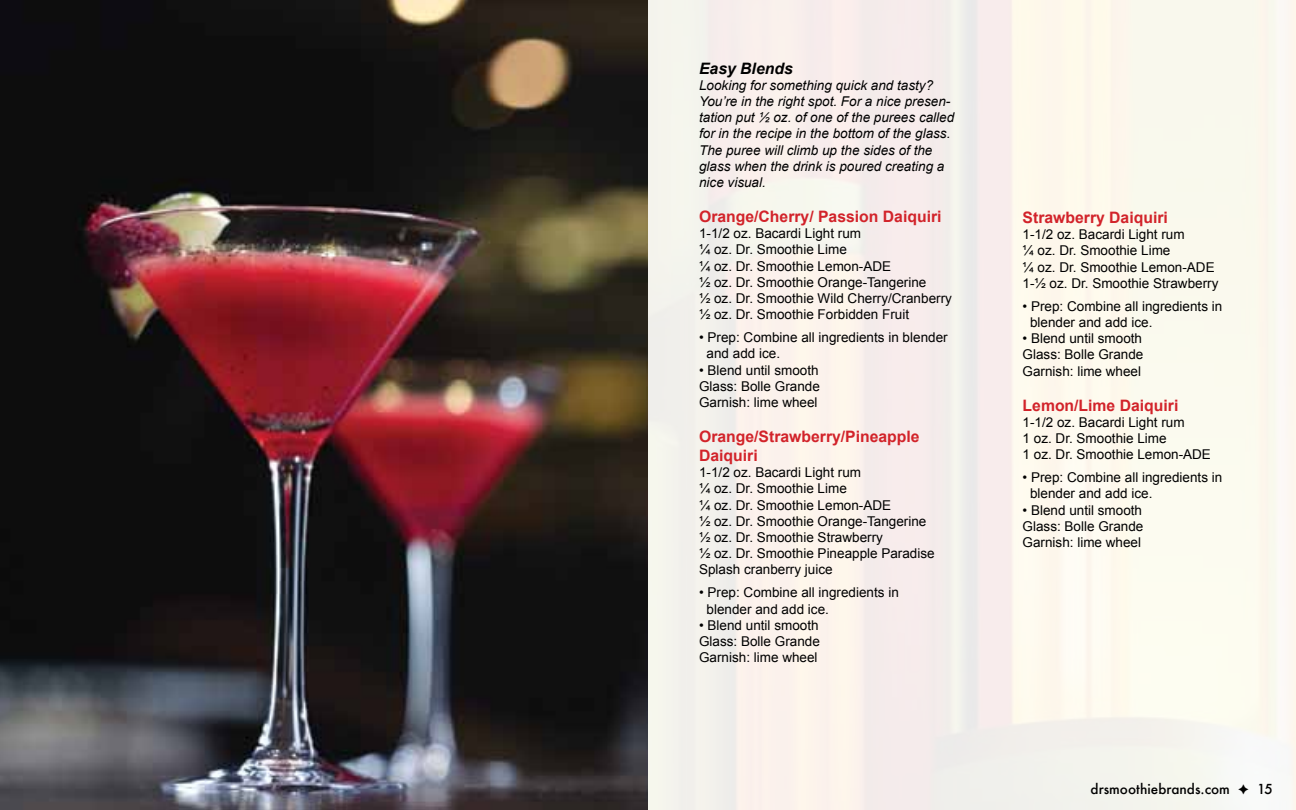
<style>
.page{position:relative;width:1296px;height:810px;background:#fff}
.page>*{position:absolute;margin:0;border:0;box-sizing:border-box;transform-origin:0 0}
.t1{font:700 15.75px/18.9px "Arial";color:#d2232a}
.t2{font:italic 700 15.75px "Arial";color:#000}
.t3{font:13.5px/16.2px "Arial";color:#000}
.t4{font:italic 13.5px/16.2px "Arial";color:#000}
.t5{font:500 13.5px "Futura";color:#000}
</style>
<div class="page">
<img style="left:0;top:0;width:1296px;height:810px">
<svg style="left:1239px;top:784px;width:9px;height:10px"></svg>
<p class="t2" style="left:699px;top:58px;width:95px">Easy Blends</p>
<p class="t4" style="left:699px;top:77px;width:257px">Looking for something quick and tasty?<br>You’re in the right spot. For a nice presen&shy;tation put ½ oz. of one of the purees called for in the recipe in the bottom of the glass.<br>The puree will climb up the sides of the glass when the drink is poured creating a nice visual.</p>
<p class="t1" style="left:699px;top:208px;width:244px">Orange/Cherry/ Passion Daiquiri</p>
<p class="t3" style="left:699px;top:226px;width:254px">1-1/2 oz. Bacardi Light rum<br>¼ oz. Dr. Smoothie Lime<br>¼ oz. Dr. Smoothie Lemon-ADE<br>½ oz. Dr. Smoothie Orange-Tangerine<br>½ oz. Dr. Smoothie Wild Cherry/Cranberry ½ oz. Dr. Smoothie Forbidden Fruit</p>
<p class="t3" style="left:707px;top:330px;width:243px;text-indent:-8px">• Prep: Combine all ingredients in blender and add ice.</p>
<p class="t3" style="left:699px;top:362px;width:122px;text-align:justify">• Blend until smooth Glass: Bolle Grande Garnish: lime wheel</p>
<p class="t1" style="left:699px;top:428px;width:222px">Orange/Strawberry/Pineapple<br>Daiquiri</p>
<p class="t3" style="left:699px;top:465px;width:237px">1-1/2 oz. Bacardi Light rum<br>¼ oz. Dr. Smoothie Lime<br>¼ oz. Dr. Smoothie Lemon-ADE<br>½ oz. Dr. Smoothie Orange-Tangerine ½ oz. Dr. Smoothie Strawberry<br>½ oz. Dr. Smoothie Pineapple Paradise<br>Splash cranberry juice</p>
<p class="t3" style="left:707px;top:585px;width:194px;text-indent:-8px">• Prep: Combine all ingredients in blender and add ice.</p>
<p class="t3" style="left:699px;top:617px;width:122px;text-align:justify">• Blend until smooth Glass: Bolle Grande Garnish: lime wheel</p>
<p class="t1" style="left:1023px;top:209px;width:147px">Strawberry Daiquiri</p>
<p class="t3" style="left:1023px;top:226px;width:197px">1-1/2 oz. Bacardi Light rum<br>¼ oz. Dr. Smoothie Lime<br>¼ oz. Dr. Smoothie Lemon-ADE<br>1-½ oz. Dr. Smoothie Strawberry</p>
<p class="t3" style="left:1030px;top:298px;width:194px;text-indent:-8px">• Prep: Combine all ingredients in blender and add ice.</p>
<p class="t3" style="left:1023px;top:330px;width:122px;text-align:justify">• Blend until smooth Glass: Bolle Grande Garnish: lime wheel</p>
<p class="t1" style="left:1023px;top:396px;width:157px">Lemon/Lime Daiquiri</p>
<p class="t3" style="left:1023px;top:414px;width:190px">1-1/2 oz. Bacardi Light rum<br>1 oz. Dr. Smoothie Lime<br>1 oz. Dr. Smoothie Lemon-ADE</p>
<p class="t3" style="left:1030px;top:469px;width:194px;text-indent:-8px">• Prep: Combine all ingredients in blender and add ice.</p>
<p class="t3" style="left:1023px;top:502px;width:122px;text-align:justify">• Blend until smooth Glass: Bolle Grande Garnish: lime wheel</p>
<p class="t5" style="left:1091px;top:780px;width:141px">drsmoothiebrands.com</p>
<p class="t5" style="left:1257px;top:780px;width:17px">15</p>
</div>
